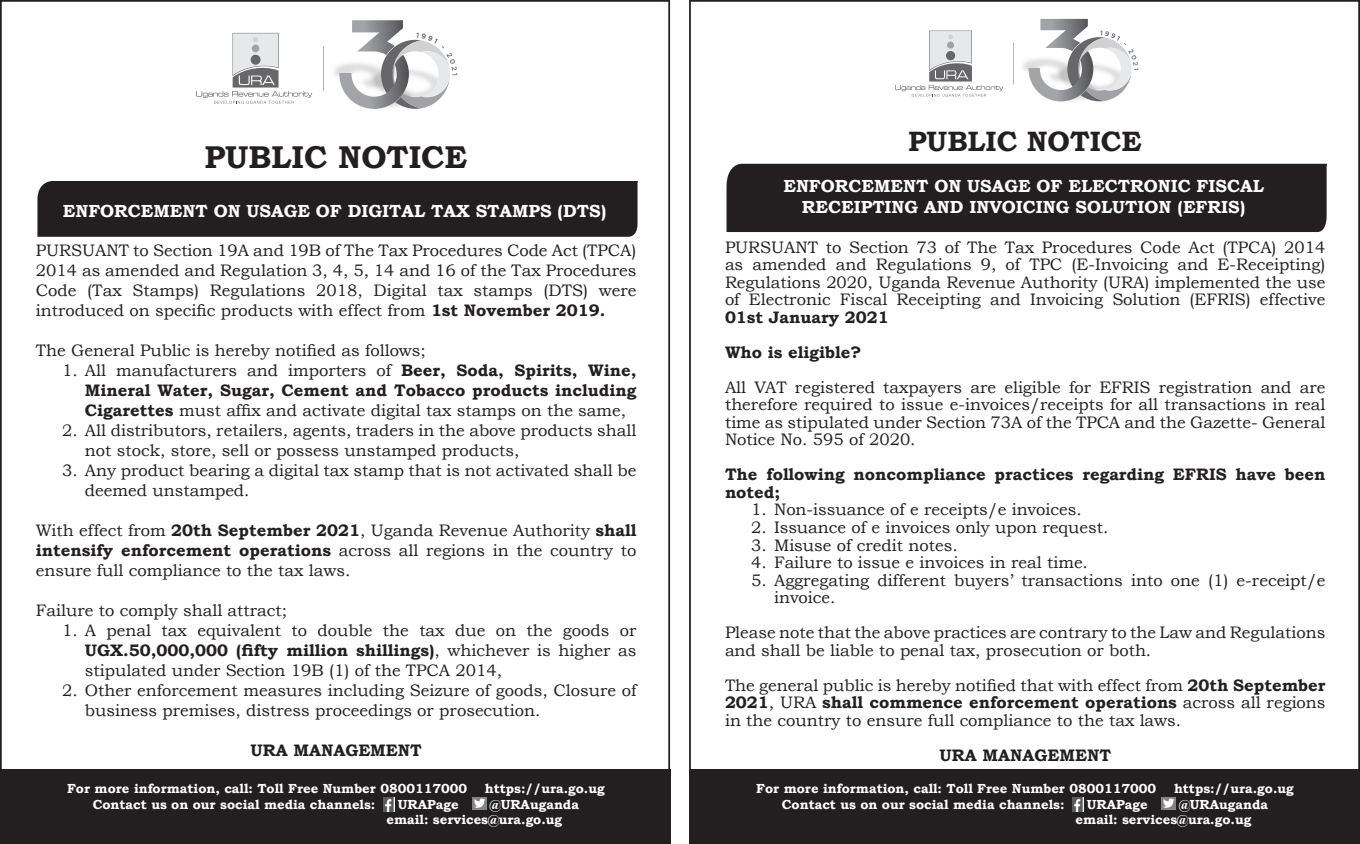
<style>
.page{position:relative;width:1360px;height:844px;background:#fff}
.page>*{position:absolute;margin:0;border:0;box-sizing:border-box;transform-origin:0 0}
.t1{font:700 31.5px "Bookman Old Style";color:#231f20}
.t2{font:700 28px "Bookman Old Style";color:#231f20}
.t3{font:700 17.5px "Bookman Old Style";color:#fff}
.t4{font:16.62px/17.5px "Bookman Old Style";color:#231f20;text-align:justify}
.t5{font:700 16.62px/19.9px "Bookman Old Style";color:#231f20;text-align:justify}
.t6{font:700 13.12px "Bookman Old Style";color:#fff}
.s1{font-weight:700}
.s2{font-weight:400}
</style>
<div class="page">
<div style="left:37px;top:181px;width:601px;height:56px;background:#231f20"></div>
<div style="left:726px;top:164px;width:600px;height:69px;background:#231f20"></div>
<div style="left:1px;top:769px;width:670px;height:74px;background:#231f20"></div>
<div style="left:690px;top:769px;width:669px;height:74px;background:#231f20"></div>
<img style="left:472px;top:797px;width:14px;height:12px">
<svg style="left:1161px;top:797px;width:13px;height:12px"></svg>
<img style="left:383px;top:797px;width:11px;height:14px">
<img style="left:1072px;top:797px;width:10px;height:14px">
<img style="left:1023px;top:61px;width:116px;height:41px">
<svg style="left:895px;top:31px;width:108px;height:66px"></svg>
<svg style="left:1013px;top:43px;width:1px;height:41px"></svg>
<svg style="left:1028px;top:19px;width:110px;height:82px"></svg>
<svg style="left:196px;top:33px;width:116px;height:71px"></svg>
<svg style="left:323px;top:46px;width:1px;height:45px"></svg>
<svg style="left:339px;top:20px;width:118px;height:89px"></svg>
<p class="t1" style="left:204px;top:138px;width:264px">PUBLIC NOTICE</p>
<p class="t3" style="left:63px;top:200px;width:545px">ENFORCEMENT ON USAGE OF DIGITAL TAX STAMPS (DTS)</p>
<p class="t4" style="left:36px;top:241px;width:602px;line-height:19.9px">PURSUANT to Section 19A and 19B of The Tax Procedures Code Act (TPCA)<br>2014 as amended and Regulation 3, 4, 5, 14 and 16 of the Tax Procedures Code (Tax Stamps) Regulations 2018, Digital tax stamps (DTS) were introduced on specific products with effect from <span class="s1">1st November 2019.</span></p>
<p class="t4" style="left:36px;top:342px;width:391px">The General Public is hereby notified as follows;</p>
<p class="t5" style="left:85px;top:360px;width:553px;text-indent:-23px"><span class="s2">1. All manufacturers and importers of</span> Beer, Soda, Spirits, Wine, Mineral Water, Sugar, Cement and Tobacco products including Cigarettes <span class="s2">must affix and activate digital tax stamps on the same,</span></p>
<p class="t4" style="left:85px;top:420px;width:553px;line-height:19.9px;text-indent:-23px">2. All distributors, retailers, agents, traders in the above products shall not stock, store, sell or possess unstamped products,</p>
<p class="t4" style="left:85px;top:460px;width:553px;line-height:19.9px;text-indent:-23px">3. Any product bearing a digital tax stamp that is not activated shall be deemed unstamped.</p>
<p class="t4" style="left:36px;top:520px;width:602px;line-height:19.9px">With effect from <span class="s1">20th September 2021</span>, Uganda Revenue Authority <span class="s1">shall intensify enforcement operations</span> across all regions in the country to ensure full compliance to the tax laws.</p>
<p class="t4" style="left:36px;top:601px;width:253px">Failure to comply shall attract;</p>
<p class="t4" style="left:85px;top:620px;width:553px;line-height:19.9px;text-indent:-23px">1. A penal tax equivalent to double the tax due on the goods or <span class="s1">UGX.50,000,000 (fifty million shillings)</span>, whichever is higher as stipulated under Section 19B (1) of the TPCA 2014,</p>
<p class="t4" style="left:85px;top:679px;width:553px;line-height:19.9px;text-indent:-23px">2. Other enforcement measures including Seizure of goods, Closure of business premises, distress proceedings or prosecution.</p>
<p class="t5" style="left:250px;top:739px;width:173px">URA MANAGEMENT</p>
<p class="t6" style="left:67px;top:780px;width:401px">For more information, call: Toll Free Number 0800117000</p>
<p class="t6" style="left:485px;top:780px;width:121px">https://ura.go.ug</p>
<p class="t6" style="left:93px;top:796px;width:284px">Contact us on our social media channels:</p>
<p class="t6" style="left:397px;top:796px;width:62px">URAPage</p>
<p class="t6" style="left:490px;top:796px;width:90px">@URAuganda</p>
<p class="t6" style="left:386px;top:811px;width:177px">email: services@ura.go.ug</p>
<p class="t2" style="left:908px;top:125px;width:235px">PUBLIC NOTICE</p>
<p class="t3" style="left:783px;top:176px;width:482px">ENFORCEMENT ON USAGE OF ELECTRONIC FISCAL</p>
<p class="t3" style="left:802px;top:197px;width:445px">RECEIPTING AND INVOICING SOLUTION (EFRIS)</p>
<p class="t4" style="left:725px;top:238px;width:602px">PURSUANT to Section 73 of The Tax Procedures Code Act (TPCA) 2014 as amended and Regulations 9, of TPC (E-Invoicing and E-Receipting)<br>Regulations 2020, Uganda Revenue Authority (URA) implemented the use of Electronic Fiscal Receipting and Invoicing Solution (EFRIS) effective <span class="s1">01st January 2021</span></p>
<p class="t5" style="left:725px;top:342px;width:138px">Who is eligible?</p>
<p class="t4" style="left:725px;top:378px;width:602px">All VAT registered taxpayers are eligible for EFRIS registration and are therefore required to issue e-invoices/receipts for all transactions in real time as stipulated under Section 73A of the TPCA and the Gazette- General Notice No. 595 of 2020.</p>
<p class="t5" style="left:725px;top:465px;width:602px;line-height:17.5px">The following noncompliance practices regarding EFRIS have been noted;</p>
<p class="t4" style="left:751px;top:501px;width:332px">1. Non-issuance of e receipts/e invoices.</p>
<p class="t4" style="left:751px;top:518px;width:359px">2. Issuance of e invoices only upon request.</p>
<p class="t4" style="left:751px;top:536px;width:208px">3. Misuse of credit notes.</p>
<p class="t4" style="left:751px;top:553px;width:338px">4. Failure to issue e invoices in real time.</p>
<p class="t4" style="left:774px;top:571px;width:553px;text-indent:-23px">5. Aggregating different buyers’ transactions into one (1) e-receipt/e invoice.</p>
<p class="t4" style="left:725px;top:623px;width:602px">Please note that the above practices are contrary to the Law and Regulations and shall be liable to penal tax, prosecution or both.</p>
<p class="t4" style="left:725px;top:676px;width:602px">The general public is hereby notified that with effect from <span class="s1">20th September 2021</span>, URA <span class="s1">shall commence enforcement operations</span> across all regions in the country to ensure full compliance to the tax laws.</p>
<p class="t5" style="left:939px;top:744px;width:173px">URA MANAGEMENT</p>
<p class="t6" style="left:756px;top:780px;width:401px">For more information, call: Toll Free Number 0800117000</p>
<p class="t6" style="left:1173px;top:780px;width:121px">https://ura.go.ug</p>
<p class="t6" style="left:781px;top:796px;width:284px">Contact us on our social media channels:</p>
<p class="t6" style="left:1086px;top:796px;width:62px">URAPage</p>
<p class="t6" style="left:1178px;top:796px;width:90px">@URAuganda</p>
<p class="t6" style="left:1075px;top:811px;width:177px">email: services@ura.go.ug</p>
</div>
